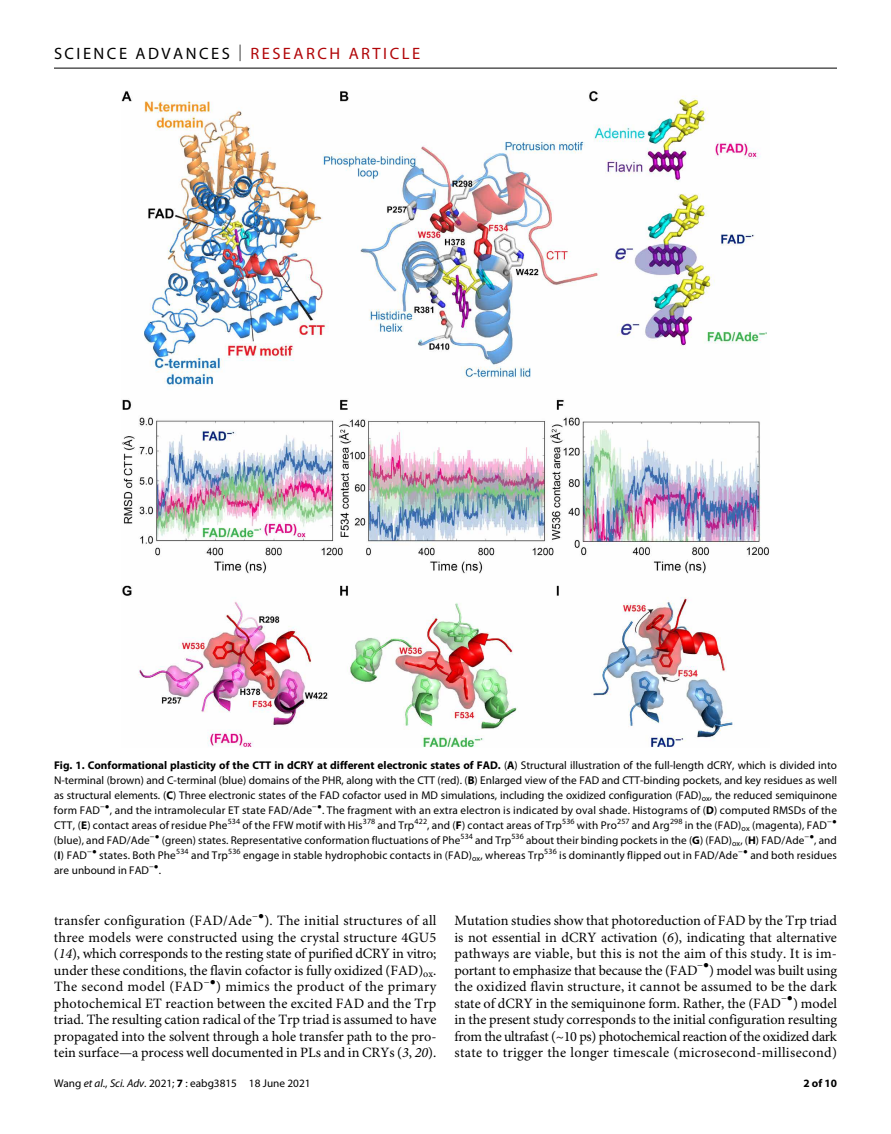
<style>
.page{position:relative;width:891px;height:1134px;background:#fff}
.page>*{position:absolute;margin:0;border:0;box-sizing:border-box;transform-origin:0 0}
.t1{font:16.5px "Myriad Pro";letter-spacing:.15em;color:#000}
.t2{font:14.25px/16.5px "Minion Pro";letter-spacing:.01em;color:#000;text-align:justify}
.t3{font:11.25px/15px "Myriad Pro";letter-spacing:.015em;color:#000;text-align:justify}
.t4{font:700 11.25px "Myriad Pro";color:#000}
.s1{font-weight:300}
.s2{color:#b10508}
.s3{font-weight:700}
.s4{font-style:italic}
</style>
<div class="page">
<hr style="left:54px;top:68px;width:783px;height:1px;background:#000">
<img style="left:122px;top:90px;width:647px;height:658px">
<h1 class="t1" style="left:54px;top:40px;width:368px">SCIENCE ADVANCES <span class="s1">|</span> <span class="s2">RESEARCH ARTICLE</span></h1>
<p class="t3" style="left:54px;top:758px;width:785px"><span class="s3">Fig. 1. Conformational plasticity of the CTT in dCRY at different electronic states of FAD.</span> (<span class="s3">A</span>) Structural illustration of the full-length dCRY, which is divided into N-terminal (brown) and C-terminal (blue) domains of the PHR, along with the CTT (red). (<span class="s3">B</span>) Enlarged view of the FAD and CTT-binding pockets, and key residues as well as structural elements. (<span class="s3">C</span>) Three electronic states of the FAD cofactor used in MD simulations, including the oxidized configuration (FAD)<sub>ox</sub>, the reduced semiquinone form FAD<sup>−●</sup>, and the intramolecular ET state FAD/Ade<sup>−●</sup>. The fragment with an extra electron is indicated by oval shade. Histograms of (<span class="s3">D</span>) computed RMSDs of the CTT, (<span class="s3">E</span>) contact areas of residue Phe<sup>534</sup> of the FFW motif with His<sup>378</sup> and Trp<sup>422</sup>, and (<span class="s3">F</span>) contact areas of Trp<sup>536</sup> with Pro<sup>257</sup> and Arg<sup>298</sup> in the (FAD)<sub>ox</sub> (magenta), FAD<sup>−● </sup>(blue), and FAD/Ade<sup>−●</sup> (green) states. Representative conformation fluctuations of Phe<sup>534</sup> and Trp<sup>536</sup> about their binding pockets in the (<span class="s3">G</span>) (FAD)<sub>ox</sub>, (<span class="s3">H</span>) FAD/Ade<sup>−●</sup>, and (<span class="s3">I</span>) FAD<sup>−●</sup> states. Both Phe<sup>534</sup> and Trp<sup>536</sup> engage in stable hydrophobic contacts in (FAD)<sub>ox</sub>, whereas Trp<sup>536</sup> is dominantly flipped out in FAD/Ade<sup>−●</sup> and both residues are unbound in FAD<sup>−●</sup>.</p>
<p class="t2" style="left:54px;top:914px;width:384px">transfer configuration (FAD/Ade<sup>−●</sup>). The initial structures of all three models were constructed using the crystal structure 4GU5 (<span class="s4">14</span>), which corresponds to the resting state of purified dCRY in vitro; under these conditions, the flavin cofactor is fully oxidized (FAD)<sub>ox</sub>.<br>The second model (FAD<sup>−●</sup>) mimics the product of the primary photochemical ET reaction between the excited FAD and the Trp triad. The resulting cation radical of the Trp triad is assumed to have propagated into the solvent through a hole transfer path to the pro&shy;tein surface—a process well documented in PLs and in CRYs (<span class="s4">3</span>, <span class="s4">20</span>).</p>
<p class="t2" style="left:454px;top:914px;width:384px">Mutation studies show that photoreduction of FAD by the Trp triad is not essential in dCRY activation (<span class="s4">6</span>), indicating that alternative pathways are viable, but this is not the aim of this study. It is im&shy;portant to emphasize that because the (FAD<sup>−●</sup>) model was built using the oxidized flavin structure, it cannot be assumed to be the dark state of dCRY in the semiquinone form. Rather, the (FAD<sup>−●</sup>) model in the present study corresponds to the initial configuration resulting from the ultrafast (~10 ps) photochemical reaction of the oxidized dark state to trigger the longer timescale (microsecond-millisecond)</p>
<p class="t3" style="left:54px;top:1076px;width:258px">Wang <span class="s4">et al</span>., <span class="s4">Sci. Adv.</span> 2021; <span class="s3">7</span> : eabg3815 18 June 2021</p>
<p class="t4" style="left:803px;top:1074px;width:35px">2 of 10</p>
</div>
